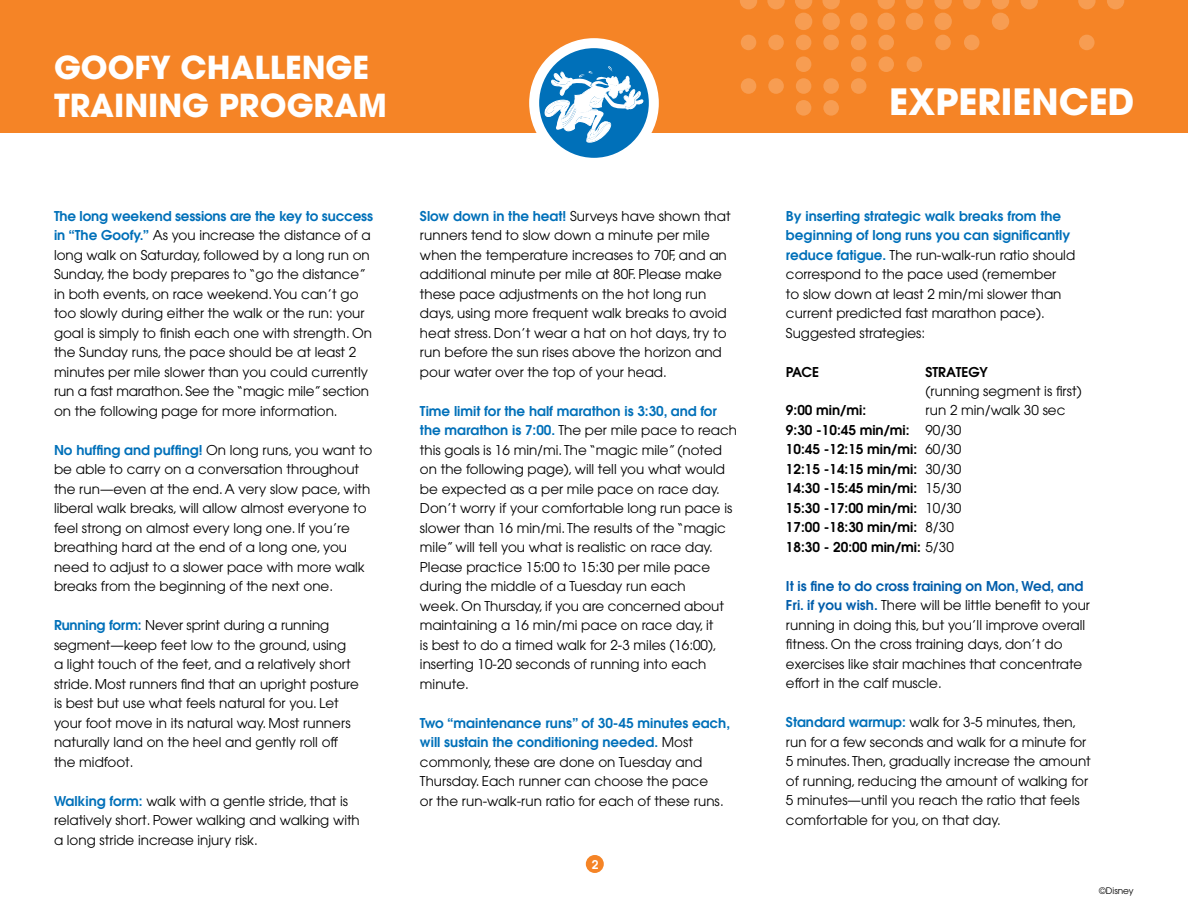
<style>
.page{position:relative;width:1188px;height:918px;background:#fff}
.page>*{position:absolute;margin:0;border:0;box-sizing:border-box;transform-origin:0 0}
.t1{font:700 36px "Avant Garde";color:#fff}
.t2{font:700 31.5px/37.8px "Avant Garde";color:#fff}
.t3{font:13.5px/19.5px "Avant Garde";color:#000}
.t4{font:600 13.5px/19.5px "Avant Garde";color:#000}
.t5{font:600 12px "Avant Garde";color:#fff}
.t6{font:9px "Avant Garde";color:#000}
.s1{font-weight:600;color:#0070b9}
.s2{font-weight:400}
.s3{font-weight:600;color:#005daa}
</style>
<div class="page">
<div style="left:0;top:0;width:1188px;height:133px;background:#f58426"></div>
<svg style="left:529px;top:38px;width:130px;height:120px"></svg>
<div style="left:586px;top:855px;width:18px;height:18px;background:#f58426;border-radius:50%"></div>
<svg style="left:878px;top:0;width:17px;height:9px"></svg>
<svg style="left:1107px;top:0;width:17px;height:9px"></svg>
<svg style="left:1078px;top:0;width:18px;height:9px"></svg>
<svg style="left:1021px;top:0;width:17px;height:9px"></svg>
<svg style="left:992px;top:0;width:17px;height:9px"></svg>
<svg style="left:963px;top:0;width:18px;height:9px"></svg>
<svg style="left:934px;top:0;width:18px;height:9px"></svg>
<svg style="left:906px;top:0;width:17px;height:9px"></svg>
<div style="left:851px;top:78px;width:15px;height:16px;background:#f79d52;border-radius:50%"></div>
<svg style="left:822px;top:0;width:18px;height:9px"></svg>
<div style="left:823px;top:78px;width:16px;height:16px;background:#f79d52;border-radius:50%"></div>
<svg style="left:795px;top:0;width:17px;height:9px"></svg>
<div style="left:796px;top:78px;width:15px;height:16px;background:#f79d52;border-radius:50%"></div>
<svg style="left:767px;top:0;width:18px;height:9px"></svg>
<div style="left:768px;top:78px;width:16px;height:16px;background:#f79d52;border-radius:50%"></div>
<svg style="left:740px;top:0;width:17px;height:9px"></svg>
<div style="left:741px;top:78px;width:15px;height:16px;background:#f79d52;border-radius:50%"></div>
<div style="left:823px;top:100px;width:16px;height:16px;background:#f79d52;border-radius:50%"></div>
<div style="left:796px;top:100px;width:15px;height:16px;background:#f79d52;border-radius:50%"></div>
<div style="left:878px;top:35px;width:16px;height:15px;background:#f79d52;border-radius:50%"></div>
<div style="left:1079px;top:35px;width:16px;height:15px;background:#f79d52;border-radius:50%"></div>
<div style="left:964px;top:35px;width:16px;height:15px;background:#f79d52;border-radius:50%"></div>
<div style="left:935px;top:35px;width:16px;height:15px;background:#f79d52;border-radius:50%"></div>
<div style="left:851px;top:35px;width:15px;height:15px;background:#f79d52;border-radius:50%"></div>
<div style="left:823px;top:35px;width:16px;height:15px;background:#f79d52;border-radius:50%"></div>
<div style="left:796px;top:35px;width:15px;height:15px;background:#f79d52;border-radius:50%"></div>
<div style="left:768px;top:35px;width:16px;height:15px;background:#f79d52;border-radius:50%"></div>
<div style="left:741px;top:35px;width:15px;height:15px;background:#f79d52;border-radius:50%"></div>
<div style="left:878px;top:56px;width:16px;height:16px;background:#f79d52;border-radius:50%"></div>
<div style="left:907px;top:56px;width:15px;height:16px;background:#f79d52;border-radius:50%"></div>
<div style="left:851px;top:56px;width:15px;height:16px;background:#f79d52;border-radius:50%"></div>
<div style="left:796px;top:56px;width:15px;height:16px;background:#f79d52;border-radius:50%"></div>
<div style="left:878px;top:13px;width:17px;height:17px;background:#f79d52;border-radius:50%"></div>
<div style="left:992px;top:13px;width:17px;height:17px;background:#f79d52;border-radius:50%"></div>
<div style="left:934px;top:13px;width:18px;height:17px;background:#f79d52;border-radius:50%"></div>
<div style="left:906px;top:13px;width:17px;height:17px;background:#f79d52;border-radius:50%"></div>
<div style="left:850px;top:13px;width:17px;height:17px;background:#f79d52;border-radius:50%"></div>
<div style="left:822px;top:13px;width:18px;height:17px;background:#f79d52;border-radius:50%"></div>
<div style="left:795px;top:13px;width:17px;height:17px;background:#f79d52;border-radius:50%"></div>
<h2 class="t2" style="left:54px;top:48px;width:334px">GOOFY CHALLENGE<br>TRAINING PROGRAM</h2>
<p class="t3" style="left:54px;top:206px;width:320px"><span class="s1">The long weekend sessions are the key to success in “The Goofy.”</span> As you increase the distance of a long walk on Saturday, followed by a long run on Sunday, the body prepares to “go the distance” in both events, on race weekend. You can’t go too slowly during either the walk or the run: your goal is simply to finish each one with strength. On the Sunday runs, the pace should be at least 2 minutes per mile slower than you could currently run a fast marathon. See the “magic mile” section on the following page for more information.</p>
<p class="t3" style="left:54px;top:440px;width:320px"><span class="s1">No huffing and puffing!</span> On long runs, you want to be able to carry on a conversation throughout the run—even at the end. A very slow pace, with liberal walk breaks, will allow almost everyone to feel strong on almost every long one. If you’re breathing hard at the end of a long one, you need to adjust to a slower pace with more walk breaks from the beginning of the next one.</p>
<p class="t3" style="left:54px;top:616px;width:307px"><span class="s1">Running form:</span> Never sprint during a running segment—keep feet low to the ground, using<br>a light touch of the feet, and a relatively short stride. Most runners find that an upright posture is best but use what feels natural for you. Let your foot move in its natural way. Most runners naturally land on the heel and gently roll off the midfoot.</p>
<p class="t3" style="left:54px;top:791px;width:307px"><span class="s1">Walking form:</span> walk with a gentle stride, that is relatively short. Power walking and walking with a long stride increase injury risk.</p>
<p class="t3" style="left:420px;top:206px;width:312px"><span class="s1">Slow down in the heat!</span> Surveys have shown that runners tend to slow down a minute per mile when the temperature increases to 70F, and an additional minute per mile at 80F. Please make these pace adjustments on the hot long run days, using more frequent walk breaks to avoid heat stress. Don’t wear a hat on hot days, try to run before the sun rises above the horizon and pour water over the top of your head.</p>
<p class="t3" style="left:420px;top:401px;width:319px"><span class="s1">Time limit for the half marathon is 3:30, and for the marathon is 7:00.</span> The per mile pace to reach this goals is 16 min/mi. The “magic mile” (noted on the following page), will tell you what would be expected as a per mile pace on race day.<br>Don’t worry if your comfortable long run pace is slower than 16 min/mi. The results of the “magic mile” will tell you what is realistic on race day.<br>Please practice 15:00 to 15:30 per mile pace during the middle of a Tuesday run each<br>week. On Thursday, if you are concerned about maintaining a 16 min/mi pace on race day, it<br>is best to do a timed walk for 2-3 miles (16:00), inserting 10-20 seconds of running into each minute.</p>
<p class="t3" style="left:420px;top:713px;width:312px"><span class="s1">Two “maintenance runs” of 30-45 minutes each, will sustain the conditioning needed.</span> Most commonly, these are done on Tuesday and Thursday. Each runner can choose the pace<br>or the run-walk-run ratio for each of these runs.</p>
<p class="t5" style="left:592px;top:857px;width:8px">2</p>
<h1 class="t1" style="left:889px;top:79px;width:247px">EXPERIENCED</h1>
<p class="t3" style="left:786px;top:206px;width:291px"><span class="s1">By inserting strategic walk breaks from the beginning of long runs you can significantly reduce fatigue.</span> The run-walk-run ratio should correspond to the pace used (remember<br>to slow down at least 2 min/mi slower than current predicted fast marathon pace).<br>Suggested strategies:</p>
<p class="t4" style="left:786px;top:362px;width:35px">PACE</p>
<p class="t4" style="left:925px;top:362px;width:64px">STRATEGY</p>
<p class="t3" style="left:925px;top:381px;width:158px">(running segment is first)</p>
<p class="t4" style="left:786px;top:401px;width:82px">9:00 min/mi:</p>
<p class="t4" style="left:786px;top:401px;width:281px;text-indent:139px"><span class="s2">run 2 min/walk 30 sec<br></span>9:30 -10:45 min/mi: <span class="s2">90/30<br></span>10:45 -12:15 min/mi: <span class="s2">60/30<br></span>12:15 -14:15 min/mi: <span class="s2">30/30<br></span>14:30 -15:45 min/mi: <span class="s2">15/30<br></span>15:30 -17:00 min/mi: <span class="s2">10/30<br></span>17:00 -18:30 min/mi: <span class="s2">8/30<br></span>18:30 - 20:00 min/mi: <span class="s2">5/30</span></p>
<p class="t3" style="left:786px;top:576px;width:306px"><span class="s3">It is fine to do cross training on Mon, Wed, and Fri. if you wish.</span> There will be little benefit to your running in doing this, but you’ll improve overall fitness. On the cross training days, don’t do exercises like stair machines that concentrate effort in the calf muscle.</p>
<p class="t3" style="left:786px;top:713px;width:306px"><span class="s1">Standard warmup:</span> walk for 3-5 minutes, then, run for a few seconds and walk for a minute for 5 minutes. Then, gradually increase the amount of running, reducing the amount of walking for 5 minutes—until you reach the ratio that feels comfortable for you, on that day.</p>
<p class="t6" style="left:1099px;top:885px;width:36px">©Disney</p>
</div>
